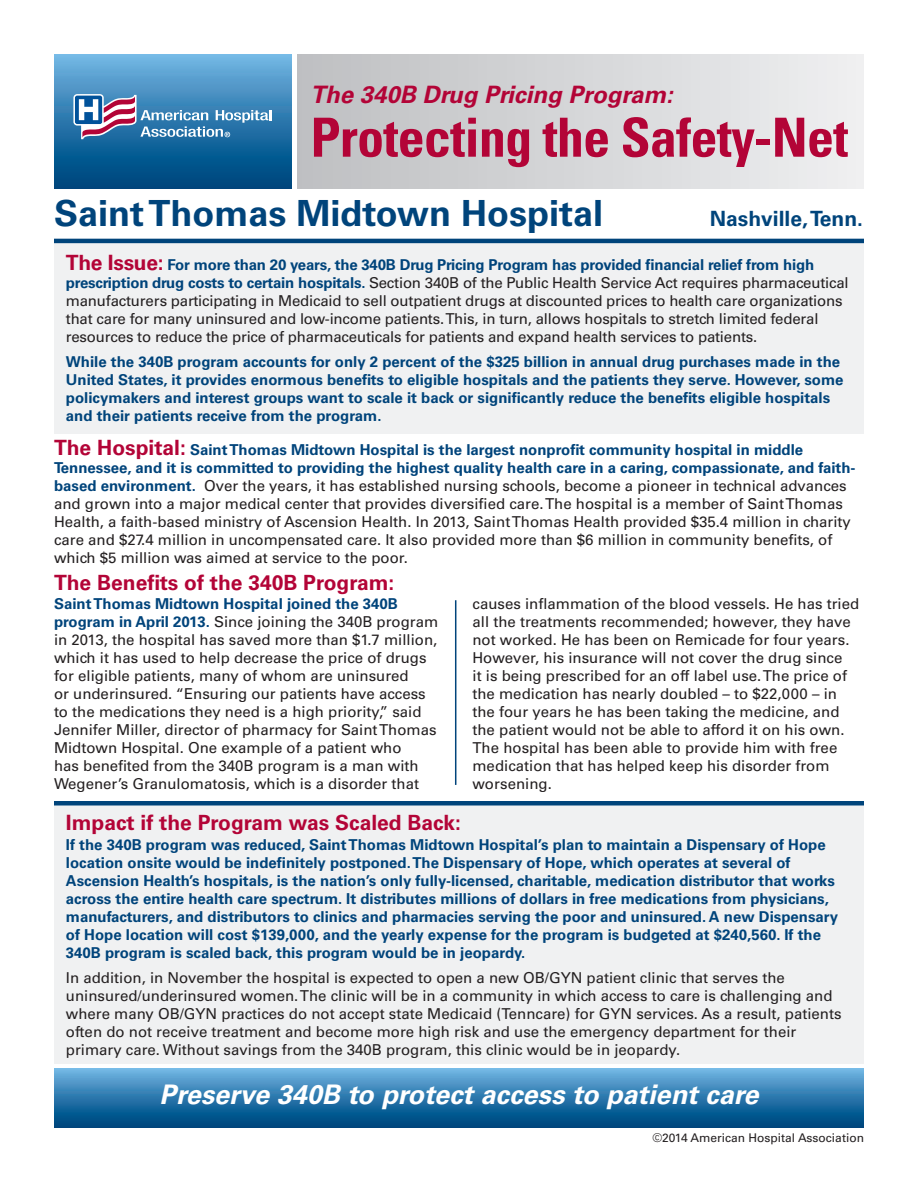
<style>
.page{position:relative;width:918px;height:1188px;background:#fff}
.page>*{position:absolute;margin:0;border:0;box-sizing:border-box;transform-origin:0 0}
.t1{font:700 condensed 54px "Univers LT";letter-spacing:-.015em;color:#b30437}
.t2{font:700 36px "Univers LT Std";color:#00447b}
.t3{font:italic 700 27px "Univers LT Std";color:#fff}
.t4{font:italic 700 24px "Univers LT Std";color:#b30437}
.t5{font:700 21px "Univers LT Std";color:#b30437}
.t6{font:700 21px "Univers LT Std";color:#00447b}
.t7{font:15px/18px "Univers LT Std";color:#231f20}
.t8{font:700 15px/18px "Univers LT Std";color:#00447b}
.t9{font:12px "Univers LT Std";color:#231f20}
.s1{font-weight:700;font-size:21px;color:#b30437}
.s2{font-weight:700;color:#00447b}
</style>
<div class="page">
<div style="left:54px;top:804px;width:810px;height:260px;background:#f0f1f2"></div>
<div style="left:54px;top:241px;width:810px;height:192px;background:#f0f1f2"></div>
<div style="left:297px;top:54px;width:567px;height:135px;background:linear-gradient(to right,#bebfc2,#efeff1)"></div>
<div style="left:54px;top:54px;width:238px;height:135px;background:linear-gradient(to bottom,#70b4e3,#003f78)"></div>
<hr style="left:455px;top:600px;width:1px;height:185px;background:#00447b">
<svg style="left:73px;top:94px;width:199px;height:45px;background:#628db7"></svg>
<div style="left:54px;top:1068px;width:810px;height:59px;background:linear-gradient(to bottom,#70b4e3,#00407a)"></div>
<hr style="left:54px;top:239px;width:810px;height:4px;background:#00447b">
<div style="left:54px;top:801px;width:810px;height:5px;background:#00447b"></div>
<p class="t4" style="left:310px;top:80px;width:364px">The 340B Drug Pricing Program:</p>
<p class="t1" style="left:310px;top:104px;width:539px">Protecting the Safety-Net</p>
<p class="t2" style="left:54px;top:192px;width:551px">Saint Thomas Midtown Hospital</p>
<p class="t6" style="left:710px;top:206px;width:155px">Nashville, Tenn.</p>
<p class="t7" style="left:66px;top:256px;width:784px"><span class="s1">The Issue:</span> <span class="s2">For more than 20 years, the 340B Drug Pricing Program has provided financial relief from high prescription drug costs to certain hospitals.</span> Section 340B of the Public Health Service Act requires pharmaceutical manufacturers participating in Medicaid to sell outpatient drugs at discounted prices to health care organizations that care for many uninsured and low-income patients. This, in turn, allows hospitals to stretch limited federal resources to reduce the price of pharmaceuticals for patients and expand health services to patients.</p>
<p class="t8" style="left:66px;top:352px;width:779px">While the 340B program accounts for only 2 percent of the $325 billion in annual drug purchases made in the United States, it provides enormous benefits to eligible hospitals and the patients they serve. However, some policymakers and interest groups want to scale it back or significantly reduce the benefits eligible hospitals and their patients receive from the program.</p>
<p class="t7" style="left:54px;top:441px;width:803px"><span class="s1">The Hospital:</span> <span class="s2">Saint Thomas Midtown Hospital is the largest nonprofit community hospital in middle Tennessee, and it is committed to providing the highest quality health care in a caring, compassionate, and faith&shy;based environment.</span> Over the years, it has established nursing schools, become a pioneer in technical advances and grown into a major medical center that provides diversified care. The hospital is a member of Saint Thomas Health, a faith-based ministry of Ascension Health. In 2013, Saint Thomas Health provided $35.4 million in charity care and $27.4 million in uncompensated care. It also provided more than $6 million in community benefits, of which $5 million was aimed at service to the poor.</p>
<p class="t5" style="left:54px;top:570px;width:342px">The Benefits of the 340B Program:</p>
<p class="t7" style="left:54px;top:595px;width:386px"><span class="s2">Saint Thomas Midtown Hospital joined the 340B program in April 2013.</span> Since joining the 340B program in 2013, the hospital has saved more than $1.7 million, which it has used to help decrease the price of drugs for eligible patients, many of whom are uninsured<br>or underinsured. “Ensuring our patients have access to the medications they need is a high priority,” said Jennifer Miller, director of pharmacy for Saint Thomas Midtown Hospital. One example of a patient who<br>has benefited from the 340B program is a man with Wegener’s Granulomatosis, which is a disorder that</p>
<p class="t7" style="left:472px;top:595px;width:388px">causes inflammation of the blood vessels. He has tried all the treatments recommended; however, they have not worked. He has been on Remicade for four years.<br>However, his insurance will not cover the drug since<br>it is being prescribed for an off label use. The price of the medication has nearly doubled – to $22,000 – in the four years he has been taking the medicine, and the patient would not be able to afford it on his own.<br>The hospital has been able to provide him with free medication that has helped keep his disorder from worsening.</p>
<p class="t5" style="left:66px;top:810px;width:396px">Impact if the Program was Scaled Back:</p>
<p class="t8" style="left:66px;top:836px;width:774px">If the 340B program was reduced, Saint Thomas Midtown Hospital’s plan to maintain a Dispensary of Hope location onsite would be indefinitely postponed. The Dispensary of Hope, which operates at several of Ascension Health’s hospitals, is the nation’s only fully-licensed, charitable, medication distributor that works across the entire health care spectrum. It distributes millions of dollars in free medications from physicians, manufacturers, and distributors to clinics and pharmacies serving the poor and uninsured. A new Dispensary of Hope location will cost $139,000, and the yearly expense for the program is budgeted at $240,560. If the 340B program is scaled back, this program would be in jeopardy.</p>
<p class="t7" style="left:66px;top:968px;width:777px">In addition, in November the hospital is expected to open a new OB/GYN patient clinic that serves the uninsured/underinsured women. The clinic will be in a community in which access to care is challenging and where many OB/GYN practices do not accept state Medicaid (Tenncare) for GYN services. As a result, patients often do not receive treatment and become more high risk and use the emergency department for their primary care. Without savings from the 340B program, this clinic would be in jeopardy.</p>
<p class="t3" style="left:160px;top:1079px;width:600px">Preserve 340B to protect access to patient care</p>
<p class="t9" style="left:653px;top:1130px;width:213px">©2014 American Hospital Association</p>
</div>
